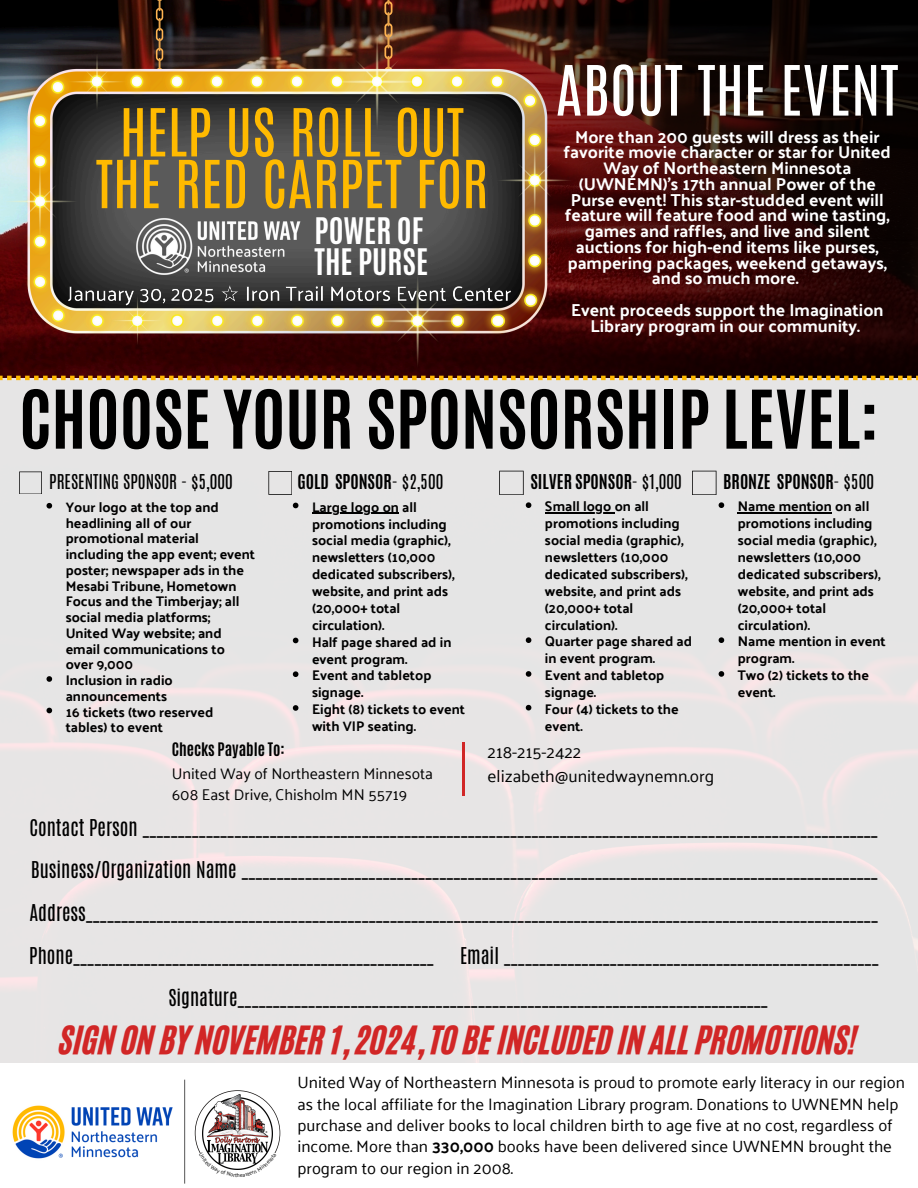
<style>
.page{position:relative;width:918px;height:1188px;background:#fff}
.page>*{position:absolute;margin:0;border:0;box-sizing:border-box;transform-origin:0 0}
.t1{font:700 68.7px "Antonio";color:#000}
.t2{font:58.8px "Antonio";color:#fff}
.t3{font:56.25px/51.8px "Antonio";color:#ffba00;text-align:center}
.t4{font:32.7px "CA Generated";color:#d12626}
.t5{font:700 30.6px/30.6px "Antonio";color:#fff}
.t6{font:19.35px/42.6px "Antonio";color:#000;text-align:justify}
.t7{font:700 17.25px/15.8px "Palanquin";color:#fff;text-align:center}
.t8{font:700 17.1px "Antonio";color:#000}
.t9{font:17.1px/23.7px "Palanquin";color:#000}
.t10{font:17.1px "Antonio";color:#000}
.t11{font:16.5px/21.3px "Palanquin";color:#000}
.t12{font:15.6px "Palanquin";color:#000}
.t13{font:700 15.6px "Antonio";color:#000}
.t14{font:700 13.95px/17px "Palanquin";color:#000}
.s1{font-weight:400}
.s2{font-weight:700}
</style>
<div class="page">
<img style="left:0;top:0;width:918px;height:376px">
<svg style="left:156px;top:0;width:7px;height:33px"></svg>
<svg style="left:384px;top:23px;width:8px;height:10px"></svg>
<hr style="left:387px;top:12px;width:3px;height:14px;background:#e8a44c">
<svg style="left:384px;top:0;width:8px;height:15px"></svg>
<img style="left:2px;top:33px;width:571px;height:335px">
<div style="left:0;top:378px;width:918px;height:695px;background:#e6e5e5"></div>
<svg style="left:268px;top:471px;width:24px;height:24px"></svg>
<svg style="left:692px;top:471px;width:25px;height:24px"></svg>
<svg style="left:19px;top:472px;width:23px;height:22px"></svg>
<hr style="left:463px;top:742px;width:1px;height:54px;background:#d12626">
<hr style="left:184px;top:1080px;width:1px;height:104px;background:#696969">
<svg style="left:499px;top:471px;width:25px;height:24px"></svg>
<img style="left:12px;top:1101px;width:174px;height:63px">
<img style="left:131px;top:215px;width:186px;height:58px">
<svg style="left:0;top:376px;width:918px;height:4px"></svg>
<img style="left:64px;top:273px;width:452px;height:38px">
<svg style="left:293px;top:503px;width:5px;height:5px"></svg>
<hr style="left:312px;top:513px;width:87px;height:1px;background:#000">
<svg style="left:293px;top:638px;width:5px;height:5px"></svg>
<svg style="left:293px;top:671px;width:5px;height:6px"></svg>
<svg style="left:293px;top:705px;width:5px;height:6px"></svg>
<svg style="left:719px;top:502px;width:5px;height:6px"></svg>
<hr style="left:738px;top:513px;width:94px;height:1px;background:#000">
<svg style="left:719px;top:637px;width:5px;height:6px"></svg>
<svg style="left:719px;top:671px;width:5px;height:6px"></svg>
<svg style="left:47px;top:503px;width:5px;height:6px"></svg>
<svg style="left:47px;top:676px;width:5px;height:6px"></svg>
<svg style="left:47px;top:708px;width:5px;height:5px"></svg>
<svg style="left:526px;top:502px;width:5px;height:6px"></svg>
<hr style="left:545px;top:513px;width:70px;height:1px;background:#000">
<svg style="left:526px;top:637px;width:5px;height:6px"></svg>
<svg style="left:526px;top:671px;width:5px;height:6px"></svg>
<svg style="left:526px;top:705px;width:5px;height:6px"></svg>
<svg style="left:195px;top:1090px;width:85px;height:80px"></svg>
<h3 class="t3" style="left:96px;top:107px;width:394px">HELP US ROLL OUT<br>THE RED CARPET FOR</h3>
<h3 class="t5" style="left:315px;top:216px;width:115px">POWER OF<br>THE PURSE</h3>
<h2 class="t2" style="left:556px;top:48px;width:345px">ABOUT THE EVENT</h2>
<p class="t7" style="left:564px;top:129px;width:328px">More than 200 guests will dress as their favorite movie character or star for United Way of Northeastern Minnesota (UWNEMN)'s 17th annual Power of the Purse event! This star-studded event will feature will feature food and wine tasting, games and raffles, and live and silent auctions for high-end items like purses, pampering packages, weekend getaways, and so much more.</p>
<p class="t7" style="left:571px;top:302px;width:314px">Event proceeds support the Imagination<br>Library program in our community.</p>
<h1 class="t1" style="left:19px;top:370px;width:861px">CHOOSE YOUR SPONSORSHIP LEVEL:</h1>
<p class="t10" style="left:49px;top:470px;width:185px">PRESENTING SPONSOR - $5,000</p>
<p class="t14" style="left:66px;top:499px;width:191px;line-height:15.8px">Your logo at the top and headlining all of our promotional material including the app event; event poster; newspaper ads in the<br>Mesabi Tribune, Hometown<br>Focus and the Timberjay; all social media platforms;<br>United Way website; and email communications to over 9,000<br>Inclusion in radio announcements<br>16 tickets (two reserved tables) to event</p>
<p class="t8" style="left:297px;top:470px;width:147px">GOLD SPONSOR<span class="s1">- $2,500</span></p>
<p class="t14" style="left:312px;top:498px;width:154px">Large logo on all promotions including social media (graphic), newsletters (10,000 dedicated subscribers), website, and print ads (20,000+ total circulation).<br>Half page shared ad in event program.<br>Event and tabletop signage.<br>Eight (8) tickets to event with VIP seating.</p>
<h2 class="t13" style="left:172px;top:739px;width:114px">Checks Payable To:</h2>
<p class="t12" style="left:172px;top:764px;width:263px">United Way of Northeastern Minnesota</p>
<h3 class="t12" style="left:172px;top:786px;width:237px">608 East Drive, Chisholm MN 55719</h3>
<p class="t8" style="left:530px;top:470px;width:153px">SILVER SPONSOR<span class="s1">- $1,000</span></p>
<p class="t14" style="left:545px;top:498px;width:149px">Small logo on all promotions including social media (graphic), newsletters (10,000 dedicated subscribers), website, and print ads (20,000+ total circulation).<br>Quarter page shared ad in event program.<br>Event and tabletop signage.<br>Four (4) tickets to the event.</p>
<p class="t9" style="left:488px;top:741px;width:228px">218-215-2422 elizabeth@unitedwaynemn.org</p>
<p class="t8" style="left:723px;top:470px;width:152px">BRONZE SPONSOR<span class="s1">- $500</span></p>
<p class="t14" style="left:738px;top:498px;width:149px">Name mention on all promotions including social media (graphic), newsletters (10,000 dedicated subscribers), website, and print ads (20,000+ total circulation).<br>Name mention in event program.<br>Two (2) tickets to the event.</p>
<p class="t6" style="left:29px;top:806px;width:850px">Contact Person ________________________________________________________________________________________________________ Business/Organization Name __________________________________________________________________________________________ Address________________________________________________________________________________________________________________</p>
<h3 class="t6" style="left:29px;top:934px;width:406px">Phone___________________________________________________</h3>
<h3 class="t6" style="left:460px;top:934px;width:420px">Email _____________________________________________________</h3>
<h3 class="t6" style="left:168px;top:977px;width:601px">Signature___________________________________________________________________________</h3>
<h3 class="t4" style="left:60px;top:1016px;width:799px">SIGN ON BY NOVEMBER 1, 2024, TO BE INCLUDED IN ALL PROMOTIONS!</h3>
<p class="t11" style="left:297px;top:1072px;width:609px">United Way of Northeastern Minnesota is proud to promote early literacy in our region as the local affiliate for the Imagination Library program. Donations to UWNEMN help purchase and deliver books to local children birth to age five at no cost, regardless of income. More than <span class="s2">330,000</span> books have been delivered since UWNEMN brought the program to our region in 2008.</p>
</div>
